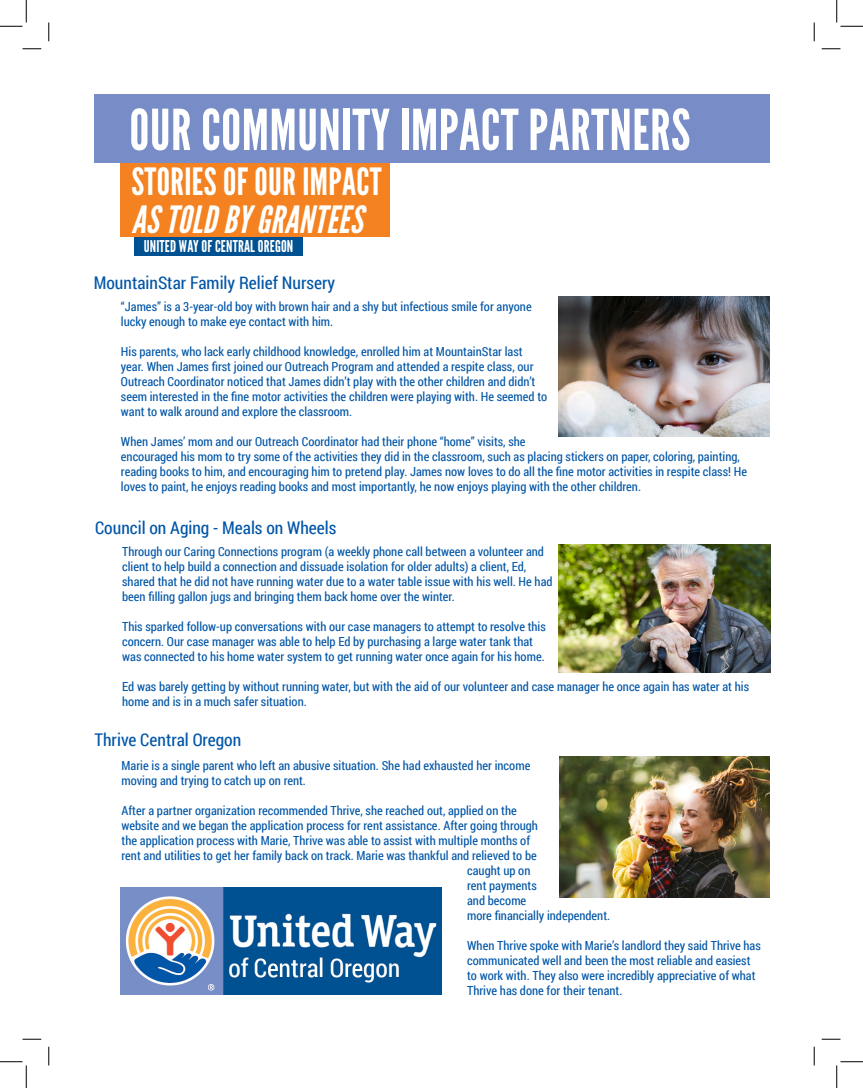
<style>
.page{position:relative;width:863px;height:1088px;background:#fff}
.page>*{position:absolute;margin:0;border:0;box-sizing:border-box;transform-origin:0 0}
.t1{font:56.25px "League Gothic";letter-spacing:.01em;color:#fff}
.t2{font:37.5px "League Gothic";letter-spacing:.01em;color:#fff}
.t3{font:italic 37.5px "League Gothic";letter-spacing:.01em;color:#fff}
.t4{font:17.5px "Roboto Condensed";color:#0155a7}
.t5{font:16.25px "League Gothic";letter-spacing:.01em;color:#fff}
.t6{font:12.5px/15px "Roboto Condensed";color:#0155a7}
</style>
<div class="page">
<img style="left:120px;top:887px;width:321px;height:107px">
<div style="left:121px;top:162px;width:269px;height:38px;background:#f58220"></div>
<div style="left:134px;top:236px;width:168px;height:20px;background:#005191"></div>
<div style="left:94px;top:94px;width:675px;height:68px;background:#788dc7"></div>
<img style="left:558px;top:296px;width:211px;height:140px">
<img style="left:558px;top:544px;width:212px;height:128px">
<div style="left:121px;top:199px;width:269px;height:38px;background:#f58220"></div>
<img style="left:559px;top:756px;width:210px;height:141px">
<svg style="left:22px;top:48px;width:19px;height:2px"></svg>
<svg style="left:821px;top:48px;width:19px;height:2px"></svg>
<svg style="left:22px;top:1038px;width:19px;height:2px"></svg>
<svg style="left:821px;top:1038px;width:19px;height:2px"></svg>
<svg style="left:48px;top:22px;width:2px;height:19px"></svg>
<svg style="left:48px;top:1046px;width:2px;height:19px"></svg>
<svg style="left:813px;top:22px;width:2px;height:19px"></svg>
<svg style="left:813px;top:1046px;width:2px;height:19px"></svg>
<svg style="left:0;top:0;width:27px;height:27px"></svg>
<svg style="left:0;top:1061px;width:27px;height:27px"></svg>
<svg style="left:836px;top:0;width:26px;height:27px"></svg>
<svg style="left:836px;top:1061px;width:26px;height:27px"></svg>
<p class="t1" style="left:129px;top:96px;width:562px">OUR COMMUNITY IMPACT PARTNERS</p>
<p class="t2" style="left:131px;top:159px;width:252px">STORIES OF OUR IMPACT</p>
<p class="t3" style="left:131px;top:197px;width:233px">AS TOLD BY GRANTEES</p>
<p class="t5" style="left:144px;top:236px;width:151px">UNITED WAY OF CENTRAL OREGON</p>
<p class="t4" style="left:94px;top:270px;width:243px">MountainStar Family Relief Nursery</p>
<p class="t6" style="left:121px;top:299px;width:412px">“James” is a 3-year-old boy with brown hair and a shy but infectious smile for anyone lucky enough to make eye contact with him.</p>
<p class="t6" style="left:121px;top:344px;width:427px">His parents, who lack early childhood knowledge, enrolled him at MountainStar last year. When James first joined our Outreach Program and attended a respite class, our Outreach Coordinator noticed that James didn’t play with the other children and didn’t seem interested in the fine motor activities the children were playing with. He seemed to want to walk around and explore the classroom.</p>
<p class="t6" style="left:121px;top:434px;width:627px">When James’ mom and our Outreach Coordinator had their phone “home” visits, she<br>encouraged his mom to try some of the activities they did in the classroom, such as placing stickers on paper, coloring, painting, reading books to him, and encouraging him to pretend play. James now loves to do all the fine motor activities in respite class! He loves to paint, he enjoys reading books and most importantly, he now enjoys playing with the other children.</p>
<p class="t4" style="left:95px;top:515px;width:243px">Council on Aging - Meals on Wheels</p>
<p class="t6" style="left:122px;top:543px;width:432px">Through our Caring Connections program (a weekly phone call between a volunteer and client to help build a connection and dissuade isolation for older adults) a client, Ed, shared that he did not have running water due to a water table issue with his well. He had been filling gallon jugs and bringing them back home over the winter.</p>
<p class="t6" style="left:122px;top:618px;width:425px">This sparked follow-up conversations with our case managers to attempt to resolve this concern. Our case manager was able to help Ed by purchasing a large water tank that was connected to his home water system to get running water once again for his home.</p>
<p class="t6" style="left:122px;top:678px;width:628px">Ed was barely getting by without running water, but with the aid of our volunteer and case manager he once again has water at his home and is in a much safer situation.</p>
<p class="t4" style="left:94px;top:727px;width:148px">Thrive Central Oregon</p>
<p class="t6" style="left:121px;top:757px;width:410px">Marie is a single parent who left an abusive situation. She had exhausted her income moving and trying to catch up on rent.</p>
<p class="t6" style="left:121px;top:802px;width:396px">After a partner organization recommended Thrive, she reached out, applied on the</p>
<p class="t6" style="left:121px;top:817px;width:418px">website and we began the application process for rent assistance. After going through</p>
<p class="t6" style="left:121px;top:832px;width:410px">the application process with Marie, Thrive was able to assist with multiple months of</p>
<p class="t6" style="left:121px;top:847px;width:417px">rent and utilities to get her family back on track. Marie was thankful and relieved to be</p>
<p class="t6" style="left:467px;top:862px;width:65px">caught up on</p>
<p class="t6" style="left:467px;top:877px;width:71px">rent payments</p>
<p class="t6" style="left:467px;top:892px;width:61px">and become</p>
<p class="t6" style="left:467px;top:907px;width:145px">more financially independent.</p>
<p class="t6" style="left:467px;top:937px;width:295px">When Thrive spoke with Marie’s landlord they said Thrive has communicated well and been the most reliable and easiest to work with. They also were incredibly appreciative of what Thrive has done for their tenant.</p>
</div>
